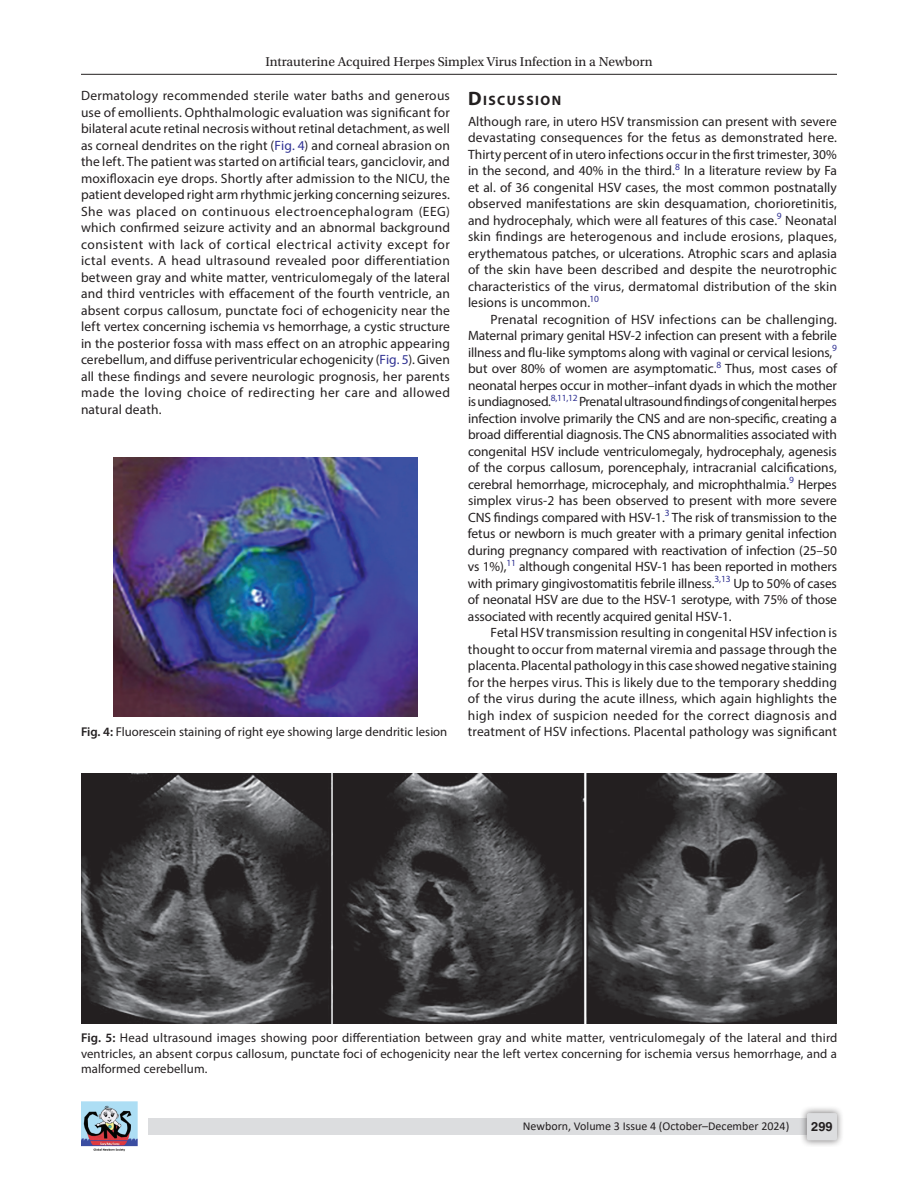
<style>
.page{position:relative;width:918px;height:1188px;background:#fff}
.page>*{position:absolute;margin:0;border:0;box-sizing:border-box;transform-origin:0 0}
.Head-1{font:700 13.65px "Myriad Pro";letter-spacing:.105em;color:#231f20}
.Para-Indent{font:13.5px/16.5px "Myriad Pro";letter-spacing:.015em;color:#231f20;text-align:justify}
.Para-NoIndent{font:13.5px/16.5px "Myriad Pro";letter-spacing:.005em;color:#231f20;text-align:justify}
.t1{font:13.5px "Utopia Std";color:#231f20}
.FigCaption{font:12.75px/15.3px "Myriad Pro";color:#231f20;text-align:justify}
.t2{font:700 12.75px "Helvetica LT Std";color:#231f20}
.t3{font:12px "Calibri";color:#231f20}
.s1{color:#2e3092}
.s2{font-size:19.5px}
.s3{font-weight:600}
</style>
<div class="page">
<hr style="left:81px;top:74px;width:756px;height:1px;background:#231f20">
<div style="left:149px;top:1119px;width:688px;height:16px;background:#dcdddf"></div>
<div style="left:800px;top:1106px;width:44px;height:41px;background:#231f20;opacity:.61"></div>
<div style="left:807px;top:1113px;width:30px;height:27px;background:#dcdddf;border-radius:2px"></div>
<img style="left:81px;top:1101px;width:57px;height:51px">
<img style="left:114px;top:458px;width:303px;height:259px">
<img style="left:81px;top:774px;width:756px;height:249px">
<p class="t1" style="left:265px;top:55px;width:389px">Intrauterine Acquired Herpes Simplex Virus Infection in a Newborn</p>
<p class="Para-Indent" style="left:81px;top:87px;width:371px">Dermatology recommended sterile water baths and generous use of emollients. Ophthalmologic evaluation was significant for bilateral acute retinal necrosis without retinal detachment, as well as corneal dendrites on the right (<span class="s1">Fig. 4</span>) and corneal abrasion on the left. The patient was started on artificial tears, ganciclovir, and moxifloxacin eye drops. Shortly after admission to the NICU, the patient developed right arm rhythmic jerking concerning seizures.<br>She was placed on continuous electroencephalogram (EEG) which confirmed seizure activity and an abnormal background consistent with lack of cortical electrical activity except for ictal events. A head ultrasound revealed poor differentiation between gray and white matter, ventriculomegaly of the lateral and third ventricles with effacement of the fourth ventricle, an absent corpus callosum, punctate foci of echogenicity near the left vertex concerning ischemia vs hemorrhage, a cystic structure in the posterior fossa with mass effect on an atrophic appearing cerebellum, and diffuse periventricular echogenicity (<span class="s1">Fig. 5</span>). Given all these findings and severe neurologic prognosis, her parents made the loving choice of redirecting her care and allowed natural death.</p>
<p class="Head-1" style="left:468px;top:91px;width:95px"><span class="s2">D</span>ISCUSSION</p>
<p class="Para-NoIndent" style="left:468px;top:113px;width:371px">Although rare, in utero HSV transmission can present with severe devastating consequences for the fetus as demonstrated here.<br>Thirty percent of in utero infections occur in the first trimester, 30% in the second, and 40% in the third.<sup>8</sup> In a literature review by Fa et al. of 36 congenital HSV cases, the most common postnatally observed manifestations are skin desquamation, chorioretinitis, and hydrocephaly, which were all features of this case.<sup>9</sup> Neonatal skin findings are heterogenous and include erosions, plaques, erythematous patches, or ulcerations. Atrophic scars and aplasia of the skin have been described and despite the neurotrophic characteristics of the virus, dermatomal distribution of the skin lesions is uncommon.<sup>10</sup></p>
<p class="Para-Indent" style="left:468px;top:311px;width:371px;text-indent:23px">Prenatal recognition of HSV infections can be challenging.<br>Maternal primary genital HSV-2 infection can present with a febrile illness and flu-like symptoms along with vaginal or cervical lesions,<sup>9 </sup>but over 80% of women are asymptomatic.<sup>8</sup> Thus, most cases of neonatal herpes occur in mother–infant dyads in which the mother is undiagnosed.<sup>8,11,12</sup> Prenatal ultrasound findings of congenital herpes infection involve primarily the CNS and are non-specific, creating a broad differential diagnosis. The CNS abnormalities associated with congenital HSV include ventriculomegaly, hydrocephaly, agenesis of the corpus callosum, porencephaly, intracranial calcifications, cerebral hemorrhage, microcephaly, and microphthalmia.<sup>9</sup> Herpes simplex virus-2 has been observed to present with more severe CNS findings compared with HSV-1.<sup>3</sup> The risk of transmission to the fetus or newborn is much greater with a primary genital infection during pregnancy compared with reactivation of infection (25–50 vs 1%),<sup>11</sup> although congenital HSV-1 has been reported in mothers with primary gingivostomatitis febrile illness.<sup>3,13</sup> Up to 50% of cases of neonatal HSV are due to the HSV-1 serotype, with 75% of those associated with recently acquired genital HSV-1.</p>
<p class="Para-Indent" style="left:468px;top:624px;width:371px;text-indent:22px">Fetal HSV transmission resulting in congenital HSV infection is thought to occur from maternal viremia and passage through the placenta. Placental pathology in this case showed negative staining for the herpes virus. This is likely due to the temporary shedding of the virus during the acute illness, which again highlights the high index of suspicion needed for the correct diagnosis and</p>
<p class="FigCaption" style="left:81px;top:724px;width:368px"><span class="s3">Fig. 4:</span> Fluorescein staining of right eye showing large dendritic lesion</p>
<p class="Para-Indent" style="left:468px;top:723px;width:370px">treatment of HSV infections. Placental pathology was significant</p>
<p class="FigCaption" style="left:81px;top:1030px;width:758px"><span class="s3">Fig. 5:</span> Head ultrasound images showing poor differentiation between gray and white matter, ventriculomegaly of the lateral and third ventricles, an absent corpus callosum, punctate foci of echogenicity near the left vertex concerning for ischemia versus hemorrhage, and a malformed cerebellum.</p>
<p class="t3" style="left:523px;top:1117px;width:268px">Newborn, Volume 3 Issue 4 (October–December 2024)</p>
<p class="t2" style="left:811px;top:1119px;width:23px">299</p>
</div>
